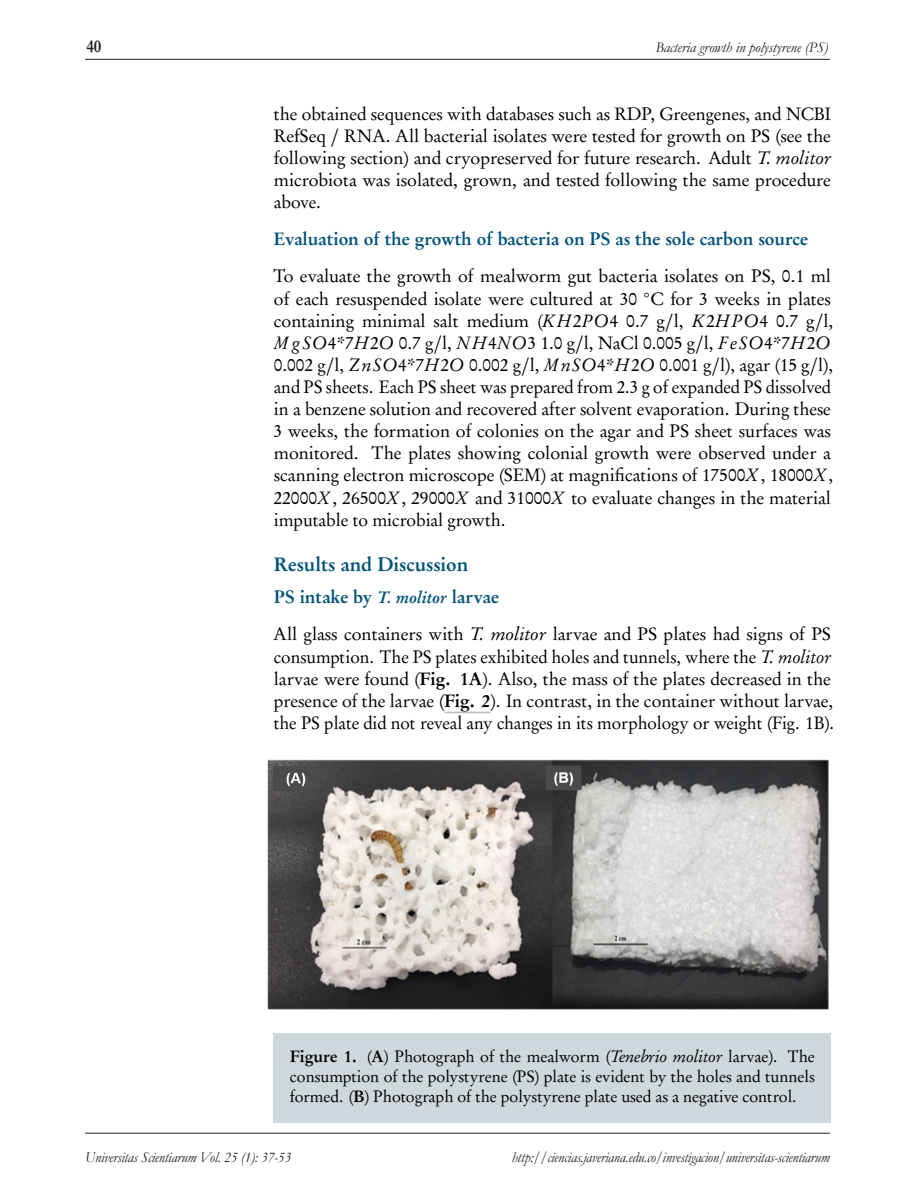
<style>
.page{position:relative;width:915px;height:1191px;background:#fff}
.page>*{position:absolute;margin:0;border:0;box-sizing:border-box;transform-origin:0 0}
.t1{font:500 19.5px "Garamond No 8";color:#005378}
.t2{font:18px/22px "Garamond No 8";color:#000}
.t3{font:500 18px "Garamond No 8";color:#005378}
.t4{font:700 18px "Garamond";color:#231f20;scale:.9 1}
.t5{font:16.5px/19.8px "Garamond No 8";color:#000;text-align:justify}
.t6{font:italic 15px "Garamond";letter-spacing:-.01em;color:#231f20;scale:.95 1}
.t7{font:italic 15px "Garamond";letter-spacing:-.01em;color:#231f20}
.s1{font-family:"Math Design GM Regular T1 10"}
.s2{font-style:italic}
.s3{font-weight:500;color:#005378}
.s4{font-family:"Garamond No 8 Med Ita";font-size:16.5px;color:#005378}
.s5{font-weight:500}
</style>
<div class="page">
<hr style="left:85px;top:59px;width:744px;height:1px;background:#231f20">
<hr style="left:85px;top:1132px;width:744px;height:1px;background:#231f20">
<img style="left:267px;top:759px;width:562px;height:250px">
<div style="left:274px;top:1033px;width:556px;height:89px;background:#cfd8dd"></div>
<hr style="left:444px;top:712px;width:46px;height:1px;background:#bcbdc0">
<p class="t4" style="left:87px;top:34px;width:18px">40</p>
<p class="t7" style="left:655px;top:37px;width:174px">Bacteria growth in polystyrene (PS)</p>
<p class="t2" style="left:274px;top:104px;width:558px;text-align:justify">the obtained sequences with databases such as RDP, Greengenes, and NCBI RefSeq <span class="s1">/</span> RNA. All bacterial isolates were tested for growth on PS (see the following section) and cryopreserved for future research. Adult <span class="s2">T. molitor </span>microbiota was isolated, grown, and tested following the same procedure above.</p>
<p class="t3" style="left:274px;top:232px;width:535px">Evaluation of the growth of bacteria on PS as the sole carbon source</p>
<p class="t2" style="left:273px;top:267px;width:561px">To evaluate the growth of mealworm gut bacteria isolates on PS, 0.1 ml of each resuspended isolate were cultured at 30 ◦C for 3 weeks in plates containing minimal salt medium (<span class="s2">KH</span>2<span class="s2">PO</span>4 0.7 g<span class="s1">/</span>l, <span class="s2">K</span>2<span class="s2">H PO</span>4 0.7 g<span class="s1">/</span>l, <span class="s2">M g SO</span>4*7<span class="s2">H</span>2<span class="s2">O</span> 0.7 g<span class="s1">/</span>l, <span class="s2">N H</span>4<span class="s2">NO</span>3 1.0 g<span class="s1">/</span>l, NaCl 0.005 g<span class="s1">/</span>l, <span class="s2">F eSO</span>4*7<span class="s2">H</span>2<span class="s2">O </span>0.002 g<span class="s1">/</span>l, <span class="s2">Z nSO</span>4*7<span class="s2">H</span>2<span class="s2">O</span> 0.002 g<span class="s1">/</span>l, <span class="s2">M nSO</span>4*<span class="s2">H</span>2<span class="s2">O</span> 0.001 g<span class="s1">/</span>l), agar (15 g<span class="s1">/</span>l), and PS sheets. Each PS sheet was prepared from 2.3 g of expanded PS dissolved in a benzene solution and recovered after solvent evaporation. During these 3 weeks, the formation of colonies on the agar and PS sheet surfaces was monitored. The plates showing colonial growth were observed under a scanning electron microscope (SEM) at magnifications of 17500<span class="s2">X</span> , 18000<span class="s2">X</span> , 22000<span class="s2">X</span> , 26500<span class="s2">X</span> , 29000<span class="s2">X</span> and 31000<span class="s2">X</span> to evaluate changes in the material imputable to microbial growth.</p>
<p class="t1" style="left:274px;top:556px;width:196px">Results and Discussion</p>
<p class="t2" style="left:273px;top:580px;width:559px;line-height:37px"><span class="s3">PS intake by</span> <span class="s4">T. molitor</span> <span class="s3">larvae<br></span>All glass containers with <span class="s2">T. molitor</span> larvae and PS plates had signs of PS</p>
<p class="t2" style="left:274px;top:647px;width:561px">consumption. The PS plates exhibited holes and tunnels, where the <span class="s2">T. molitor </span>larvae were found (<span class="s5">Fig. 1A</span>). Also, the mass of the plates decreased in the presence of the larvae (<span class="s5">Fig. 2</span>). In contrast, in the container without larvae, the PS plate did not reveal any changes in its morphology or weight (Fig. 1B).</p>
<p class="t5" style="left:290px;top:1048px;width:526px"><span class="s5">Figure 1.</span> (<span class="s5">A</span>) Photograph of the mealworm (<span class="s2">Tenebrio molitor</span> larvae). The consumption of the polystyrene (PS) plate is evident by the holes and tunnels formed. (<span class="s5">B</span>) Photograph of the polystyrene plate used as a negative control.</p>
<p class="t6" style="left:85px;top:1146px;width:218px">Universitas Scientiarum Vol. 25 (1): 37-53</p>
<p class="t6" style="left:511px;top:1146px;width:336px">http://ciencias.javeriana.edu.co/investigacion/universitas-scientiarum</p>
</div>
